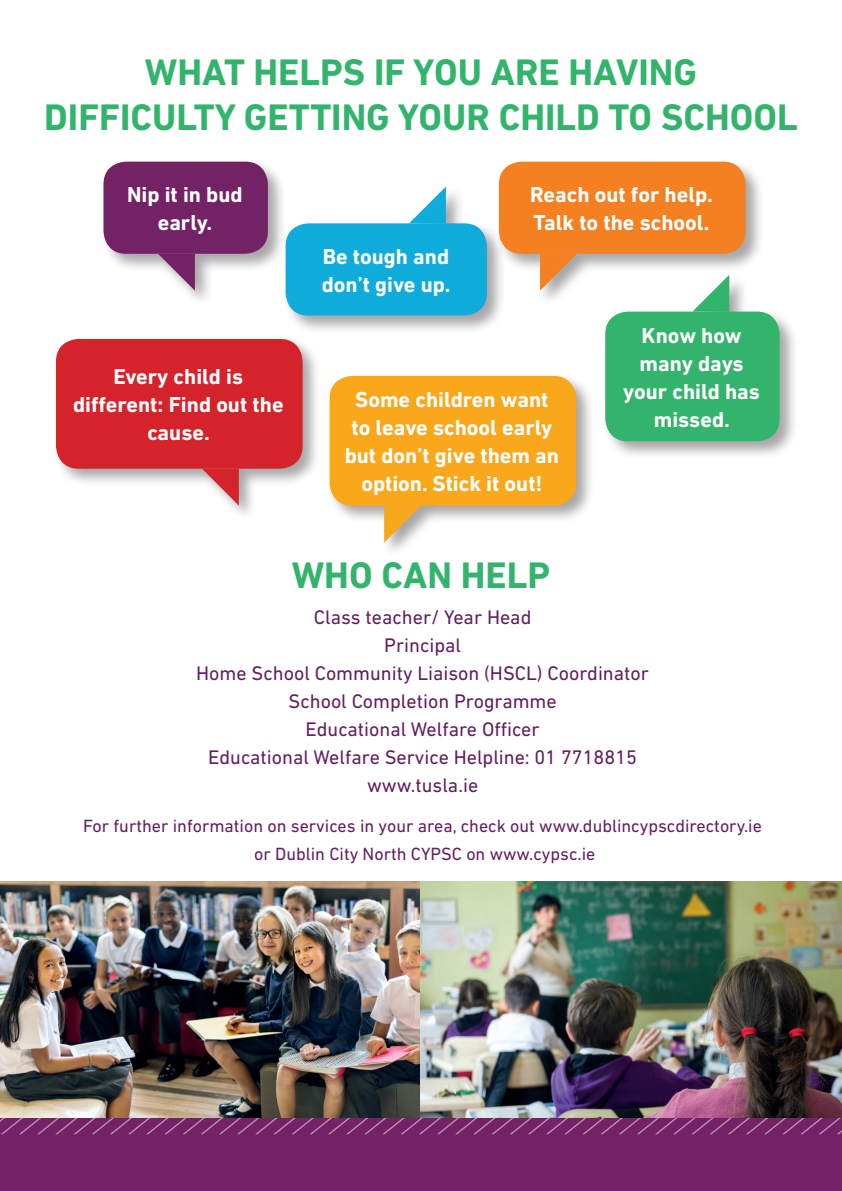
<style>
.page{position:relative;width:842px;height:1191px;background:#fff}
.page>*{position:absolute;margin:0;border:0;box-sizing:border-box;transform-origin:0 0}
.t1{font:700 37.6px/45px "DIN Next LT Pro";color:#33b46c;text-align:center}
.t2{font:700 22px/28px "DIN Next LT Pro";color:#fff;text-align:center}
.t3{font:20px/28px "DIN Next LT Pro";color:#631e61;text-align:center}
.t4{font:18px/28px "DIN Next LT Pro";color:#631e61;text-align:center}
</style>
<div class="page">
<div style="left:0;top:1117px;width:842px;height:74px;background:#742266"></div>
<div style="left:283px;top:186px;width:223px;height:149px;background:#231f20;opacity:.4"></div>
<div style="left:286px;top:223px;width:201px;height:92px;background:#0fabda;border-radius:23px"></div>
<svg style="left:409px;top:186px;width:37px;height:37px"></svg>
<div style="left:602px;top:274px;width:196px;height:186px;background:#231f20;opacity:.4"></div>
<div style="left:605px;top:311px;width:175px;height:130px;background:#33b46c;border-radius:23px"></div>
<svg style="left:692px;top:308px;width:37px;height:3px"></svg>
<div style="left:53px;top:336px;width:269px;height:186px;background:#231f20;opacity:.4"></div>
<div style="left:56px;top:339px;width:247px;height:130px;background:#d5232b;border-radius:23px"></div>
<svg style="left:202px;top:469px;width:37px;height:36px"></svg>
<div style="left:327px;top:373px;width:268px;height:186px;background:#231f20;opacity:.4"></div>
<div style="left:330px;top:376px;width:246px;height:130px;background:#f9a71b;border-radius:23px"></div>
<svg style="left:384px;top:506px;width:37px;height:36px"></svg>
<div style="left:496px;top:159px;width:269px;height:149px;background:#231f20;opacity:.4"></div>
<div style="left:499px;top:162px;width:247px;height:92px;background:#f58021;border-radius:23px"></div>
<svg style="left:540px;top:254px;width:37px;height:37px"></svg>
<div style="left:101px;top:159px;width:186px;height:149px;background:#231f20;opacity:.4"></div>
<div style="left:103px;top:162px;width:165px;height:92px;background:#742266;border-radius:23px"></div>
<svg style="left:158px;top:254px;width:37px;height:37px"></svg>
<img style="left:0;top:882px;width:842px;height:235px">
<h1 class="t1" style="left:44px;top:49px;width:755px">WHAT HELPS IF YOU ARE HAVING<br>DIFFICULTY GETTING YOUR CHILD TO SCHOOL</h1>
<p class="t2" style="left:127px;top:180px;width:117px">Nip it in bud early.</p>
<p class="t2" style="left:73px;top:362px;width:212px">Every child is different: Find out the cause.</p>
<p class="t2" style="left:322px;top:242px;width:130px;text-align:left">Be tough and don’t give up.</p>
<p class="t2" style="left:530px;top:180px;width:184px;text-align:left">Reach out for help.<br>Talk to the school.</p>
<p class="t2" style="left:345px;top:385px;width:216px">Some children want to leave school early but don’t give them an option. Stick it out!</p>
<p class="t2" style="left:623px;top:321px;width:138px">Know how many days your child has missed.</p>
<h1 class="t1" style="left:292px;top:553px;width:260px">WHO CAN HELP</h1>
<p class="t3" style="left:196px;top:603px;width:454px">Class teacher/ Year Head<br>Principal<br>Home School Community Liaison (HSCL) Coordinator<br>School Completion Programme<br>Educational Welfare Officer<br>Educational Welfare Service Helpline: 01 7718815 www.tusla.ie</p>
<p class="t4" style="left:83px;top:811px;width:680px">For further information on services in your area, check out www.dublincypscdirectory.ie or Dublin City North CYPSC on www.cypsc.ie</p>
</div>
